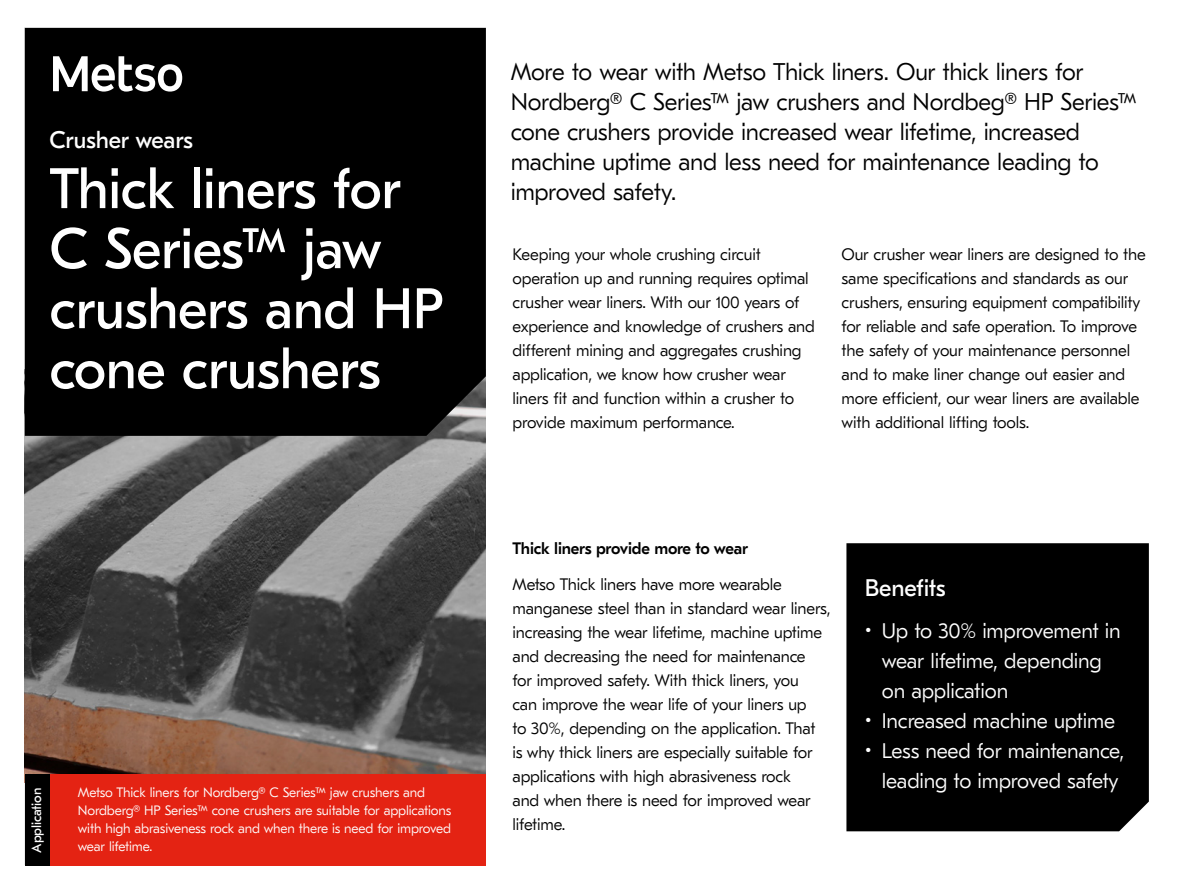
<style>
.page{position:relative;width:1191px;height:893px;background:#fff}
.page>*{position:absolute;margin:0;border:0;box-sizing:border-box;transform-origin:0 0}
.t1{font:57px/60px "GT Eesti LC Text";letter-spacing:-.01em;color:#fff}
.t2{font:300 24px/30px "GT Eesti Pro Text";letter-spacing:-.015em;color:#000}
.t3{font:24px "GT Eesti LC Text";letter-spacing:-.01em;color:#fff}
.t4{font:300 21px/30px "GT Eesti Pro Text";letter-spacing:-.01em;color:#fff}
.t5{font:300 16.5px/24px "GT Eesti Pro Text";letter-spacing:-.01em;color:#000}
.t6{font:500 16.5px "GT Eesti Pro Text";letter-spacing:-.01em;color:#000}
.t7{font:300 13.5px/18px "GT Eesti Pro Text";letter-spacing:-.01em;color:#fff}
.t8{font:13.5px "GT Eesti LC Text";letter-spacing:-.01em;color:#fff}
</style>
<div class="page">
<img style="left:25px;top:436px;width:461px;height:338px">
<div style="left:25px;top:28px;width:461px;height:408px;background:#000"></div>
<svg style="left:53px;top:56px;width:129px;height:36px"></svg>
<div style="left:846px;top:543px;width:302px;height:288px;background:#000"></div>
<div style="left:49px;top:774px;width:437px;height:91px;background:#e42313"></div>
<div style="left:25px;top:774px;width:25px;height:91px;background:#000"></div>
<h2 class="t3" style="left:49px;top:127px;width:145px">Crusher wears</h2>
<h1 class="t1" style="left:49px;top:160px;width:396px">Thick liners for<br>C Series™ jaw crushers and HP cone crushers</h1>
<p class="t8" style="left:29px;top:853px;width:66px;rotate:-90deg">Application</p>
<p class="t7" style="left:78px;top:783px;width:375px">Metso Thick liners for Nordberg® C Series™ jaw crushers and Nordberg® HP Series™ cone crushers are suitable for applications with high abrasiveness rock and when there is need for improved wear lifetime.</p>
<p class="t2" style="left:511px;top:57px;width:627px">More to wear with Metso Thick liners. Our thick liners for Nordberg® C Series™ jaw crushers and Nordbeg® HP Series™ cone crushers provide increased wear lifetime, increased machine uptime and less need for maintenance leading to improved safety.</p>
<p class="t5" style="left:512px;top:242px;width:304px">Keeping your whole crushing circuit operation up and running requires optimal crusher wear liners. With our 100 years of experience and knowledge of crushers and different mining and aggregates crushing application, we know how crusher wear liners fit and function within a crusher to provide maximum performance.</p>
<p class="t5" style="left:841px;top:243px;width:306px">Our crusher wear liners are designed to the same specifications and standards as our crushers, ensuring equipment compatibility for reliable and safe operation. To improve the safety of your maintenance personnel and to make liner change out easier and more efficient, our wear liners are available with additional lifting tools.</p>
<p class="t6" style="left:512px;top:539px;width:237px">Thick liners provide more to wear</p>
<p class="t5" style="left:512px;top:572px;width:319px">Metso Thick liners have more wearable manganese steel than in standard wear liners, increasing the wear lifetime, machine uptime and decreasing the need for maintenance<br>for improved safety. With thick liners, you<br>can improve the wear life of your liners up<br>to 30%, depending on the application. That<br>is why thick liners are especially suitable for applications with high abrasiveness rock<br>and when there is need for improved wear lifetime.</p>
<h2 class="t3" style="left:865px;top:574px;width:82px">Benefits</h2>
<p class="t4" style="left:882px;top:616px;width:240px;text-indent:-17px">• Up to 30% improvement in wear lifetime, depending on application</p>
<p class="t4" style="left:865px;top:706px;width:252px">• Increased machine uptime</p>
<p class="t4" style="left:865px;top:736px;width:261px;text-align:center">• Less need for maintenance, leading to improved safety</p>
</div>
